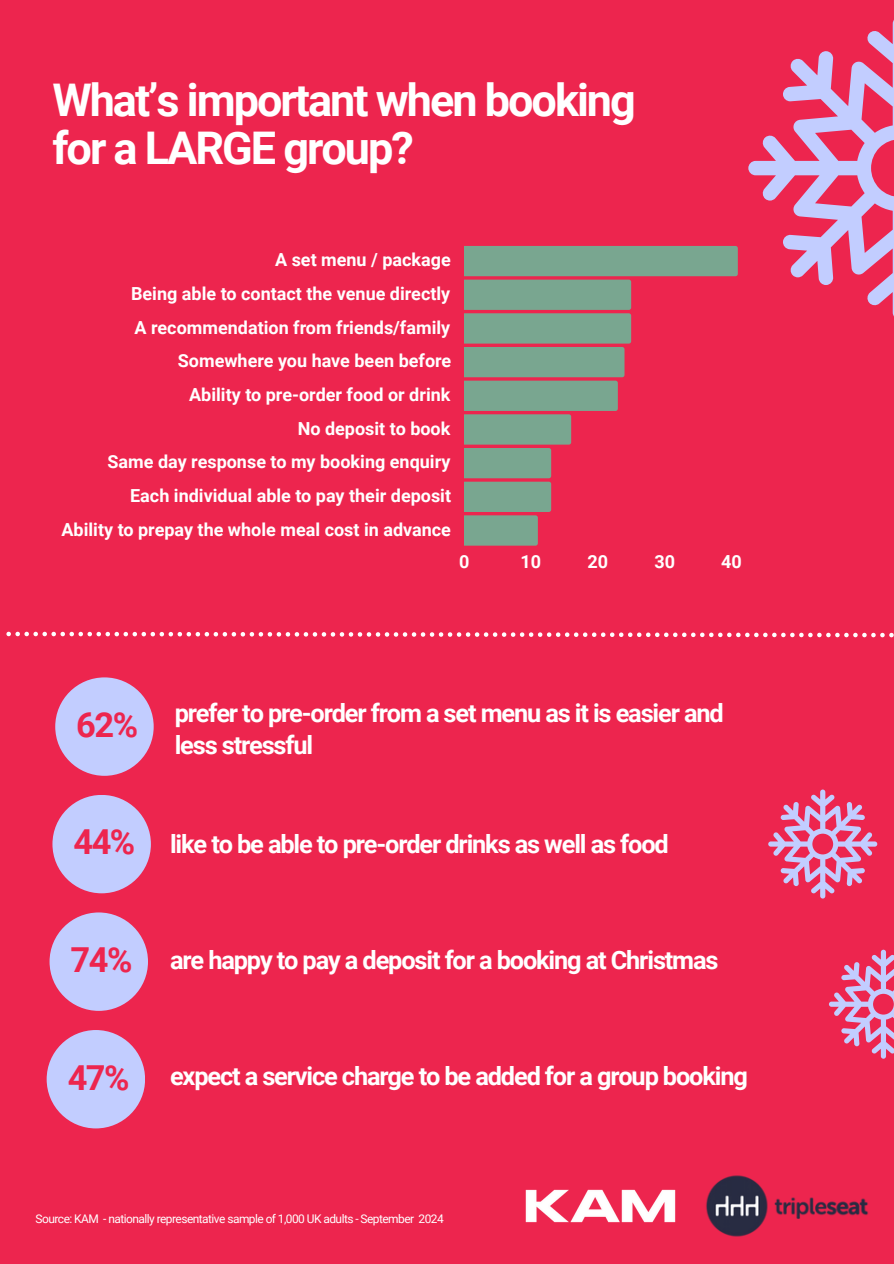
<style>
.page{position:relative;width:894px;height:1264px;background:#fff}
.page>*{position:absolute;margin:0;border:0;box-sizing:border-box;transform-origin:0 0}
.t1{font:700 45px/48.3px "Roboto";letter-spacing:-.045em;color:#fff}
.t2{font:700 34.35px "Roboto";letter-spacing:-.045em;color:#ed254e}
.t3{font:700 25.35px/31.5px "Roboto";letter-spacing:-.045em;color:#fff}
.t4{font:700 18px/33.6px "Roboto";color:#fff;text-align:right}
.t5{font:12px "Roboto";letter-spacing:-.045em;color:#fff}
</style>
<div class="page">
<div style="left:0;top:0;width:893px;height:1263px;background:#ed254e"></div>
<svg style="left:464px;top:246px;width:273px;height:299px"></svg>
<div style="left:55px;top:677px;width:99px;height:98px;background:#c2cdff;border-radius:50%"></div>
<div style="left:52px;top:795px;width:99px;height:98px;background:#c2cdff;border-radius:50%"></div>
<div style="left:50px;top:912px;width:98px;height:98px;background:#c2cdff;border-radius:50%"></div>
<div style="left:47px;top:1030px;width:98px;height:98px;background:#c2cdff;border-radius:50%"></div>
<svg style="left:6px;top:631px;width:887px;height:6px"></svg>
<svg style="left:748px;top:22px;width:145px;height:292px"></svg>
<img style="left:525px;top:1189px;width:151px;height:34px">
<img style="left:706px;top:1175px;width:163px;height:62px">
<svg style="left:768px;top:789px;width:109px;height:109px"></svg>
<svg style="left:829px;top:949px;width:64px;height:109px"></svg>
<p class="t1" style="left:52px;top:76px;width:584px">What’s important when booking for a LARGE group?</p>
<p class="t4" style="left:61px;top:243px;width:391px">A set menu / package<br>Being able to contact the venue directly<br>A recommendation from friends/family Somewhere you have been before<br>Ability to pre-order food or drink<br>No deposit to book<br>Same day response to my booking enquiry<br>Each individual able to pay their deposit<br>Ability to prepay the whole meal cost in advance</p>
<p class="t4" style="left:459px;top:545px;width:12px">0</p>
<p class="t4" style="left:520px;top:545px;width:22px">10</p>
<p class="t4" style="left:587px;top:545px;width:22px">20</p>
<p class="t4" style="left:654px;top:545px;width:22px">30</p>
<p class="t4" style="left:721px;top:545px;width:22px">40</p>
<h2 class="t2" style="left:76px;top:705px;width:63px">62%</h2>
<h2 class="t2" style="left:73px;top:822px;width:63px">44%</h2>
<h2 class="t3" style="left:175px;top:697px;width:550px">prefer to pre-order from a set menu as it is easier and less stressful</h2>
<h1 class="t3" style="left:170px;top:829px;width:500px">like to be able to pre-order drinks as well as food</h1>
<h3 class="t2" style="left:71px;top:940px;width:63px">74%</h3>
<h3 class="t3" style="left:170px;top:944px;width:550px">are happy to pay a deposit for a booking at Christmas</h3>
<p class="t2" style="left:68px;top:1057px;width:63px">47%</p>
<h2 class="t3" style="left:170px;top:1060px;width:579px">expect a service charge to be added for a group booking</h2>
<h3 class="t5" style="left:36px;top:1211px;width:409px">Source: KAM - nationally representative sample of 1,000 UK adults - September 2024</h3>
</div>
